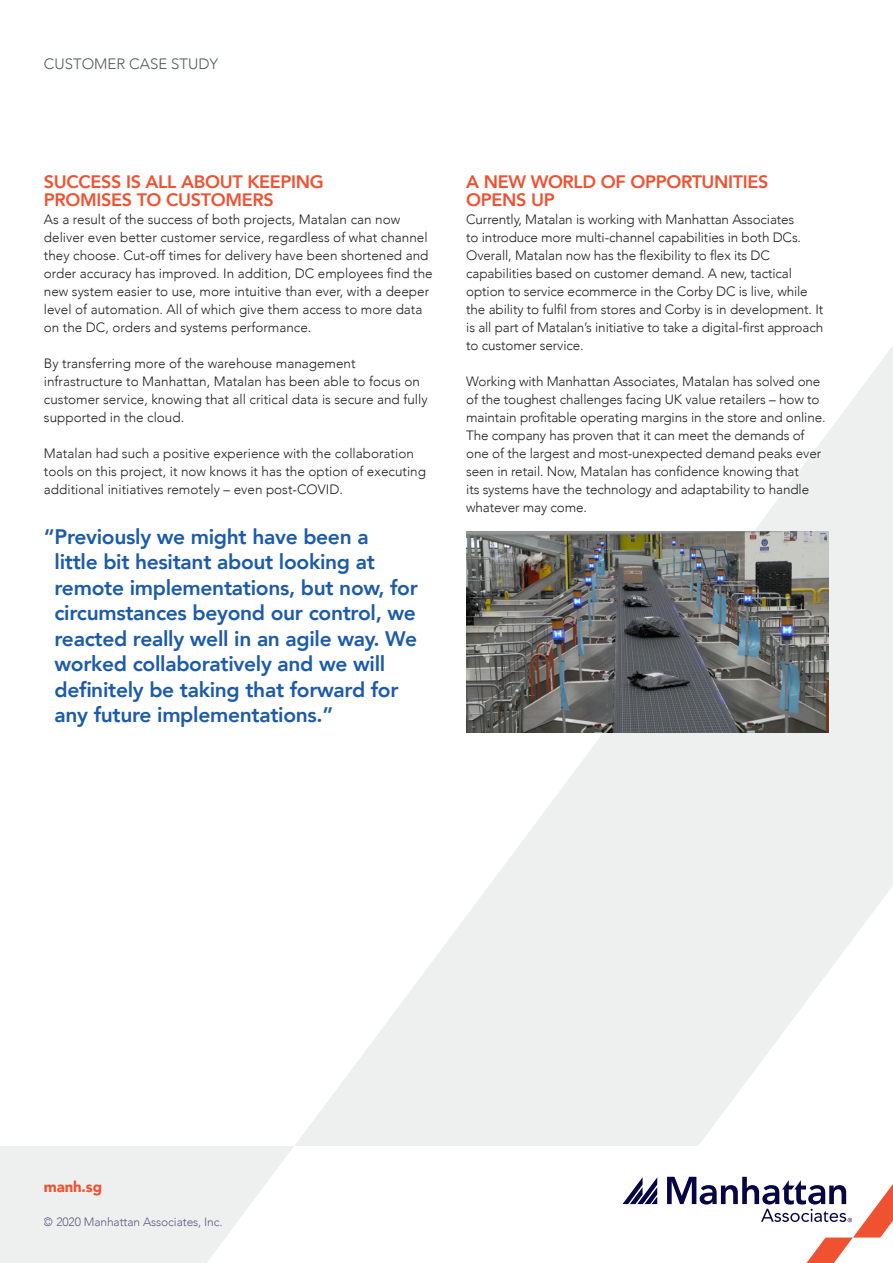
<style>
.page{position:relative;width:893px;height:1263px;background:#fff}
.page>*{position:absolute;margin:0;border:0;box-sizing:border-box;transform-origin:0 0}
.Blue_quote{font:800 21px/25.5px "Avenir";letter-spacing:-.015em;color:#1c5ba9}
.t1{font:800 18px/18px "Avenir";letter-spacing:-.02em;color:#f05130}
.MINI_BROW{font:300 15px "Avenir";color:#535959}
.t2{font:900 15px "Avenir";letter-spacing:-.01em;color:#f05130}
.t3{font:300 13.5px/18px "Avenir";letter-spacing:-.01em;color:#231f20}
.t4{font:300 12px "Avenir";letter-spacing:-.01em;color:#060543}
</style>
<div class="page">
<svg style="left:0;top:1146px;width:294px;height:117px"></svg>
<svg style="left:295px;top:346px;width:598px;height:800px"></svg>
<svg style="left:622px;top:1177px;width:35px;height:27px"></svg>
<svg style="left:667px;top:1177px;width:226px;height:86px"></svg>
<img style="left:466px;top:531px;width:363px;height:201px">
<p class="MINI_BROW" style="left:44px;top:55px;width:176px">CUSTOMER CASE STUDY</p>
<p class="t1" style="left:44px;top:173px;width:281px">SUCCESS IS ALL ABOUT KEEPING<br>PROMISES TO CUSTOMERS</p>
<p class="t3" style="left:44px;top:211px;width:390px">As a result of the success of both projects, Matalan can now deliver even better customer service, regardless of what channel they choose. Cut-off times for delivery have been shortened and order accuracy has improved. In addition, DC employees find the new system easier to use, more intuitive than ever, with a deeper level of automation. All of which give them access to more data on the DC, orders and systems performance.</p>
<p class="t3" style="left:44px;top:355px;width:385px">By transferring more of the warehouse management infrastructure to Manhattan, Matalan has been able to focus on customer service, knowing that all critical data is secure and fully supported in the cloud.</p>
<p class="t3" style="left:44px;top:445px;width:384px">Matalan had such a positive experience with the collaboration tools on this project, it now knows it has the option of executing additional initiatives remotely – even post-COVID.</p>
<p class="Blue_quote" style="left:54px;top:524px;width:365px;text-indent:-11px">“Previously we might have been a<br>little bit hesitant about looking at remote implementations, but now, for circumstances beyond our control, we reacted really well in an agile way. We worked collaboratively and we will definitely be taking that forward for any future implementations.”</p>
<p class="t1" style="left:466px;top:173px;width:304px">A NEW WORLD OF OPPORTUNITIES<br>OPENS UP</p>
<p class="t3" style="left:466px;top:211px;width:358px">Currently, Matalan is working with Manhattan Associates<br>to introduce more multi-channel capabilities in both DCs.<br>Overall, Matalan now has the flexibility to flex its DC capabilities based on customer demand. A new, tactical option to service ecommerce in the Corby DC is live, while the ability to fulfil from stores and Corby is in development. It is all part of Matalan’s initiative to take a digital-first approach to customer service.</p>
<p class="t3" style="left:466px;top:373px;width:361px">Working with Manhattan Associates, Matalan has solved one of the toughest challenges facing UK value retailers – how to maintain profitable operating margins in the store and online.<br>The company has proven that it can meet the demands of one of the largest and most-unexpected demand peaks ever seen in retail. Now, Matalan has confidence knowing that<br>its systems have the technology and adaptability to handle whatever may come.</p>
<p class="t2" style="left:44px;top:1174px;width:60px">manh.sg</p>
<p class="t4" style="left:44px;top:1214px;width:180px">© 2020 Manhattan Associates, Inc.</p>
</div>
